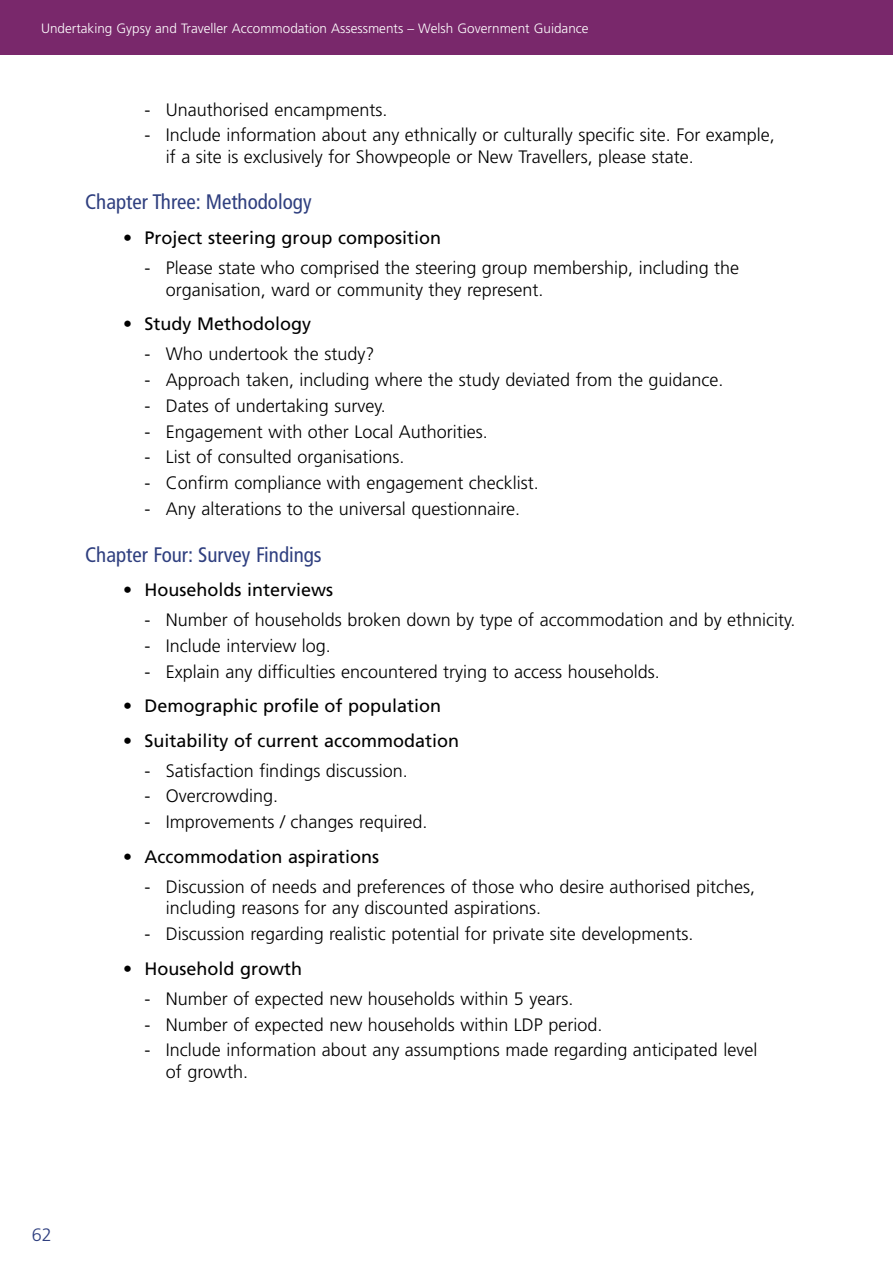
<style>
.page{position:relative;width:893px;height:1263px;background:#fff}
.page>*{position:absolute;margin:0;border:0;box-sizing:border-box;transform-origin:0 0}
.sub_heading{font:condensed 21px "Frutiger LT Std";color:#2f3f7f}
.indented_hyphen_bull{font:300 18px/21.6px "Frutiger LT Std";color:#000}
.t1{font:18px "Frutiger LT Std";color:#000}
.t2{font:300 18px "Frutiger LT Std";color:#2f3f7f}
.t3{font:300 13.5px "Frutiger LT Std";color:#fff}
.s1{font-weight:300}
</style>
<div class="page">
<div style="left:0;top:0;width:893px;height:55px;background:#79286b"></div>
<p class="t3" style="left:41px;top:20px;width:549px">Undertaking Gypsy and Traveller Accommodation Assessments – Welsh Government Guidance</p>
<p class="indented_hyphen_bull" style="left:145px;top:99px;width:244px">- Unauthorised encampments.</p>
<p class="indented_hyphen_bull" style="left:166px;top:125px;width:611px;text-indent:-21px">- Include information about any ethnically or culturally specific site. For example, if a site is exclusively for Showpeople or New Travellers, please state.</p>
<p class="sub_heading" style="left:85px;top:190px;width:228px">Chapter Three: Methodology</p>
<p class="t1" style="left:123px;top:227px;width:319px"><span class="s1">•</span> Project steering group composition</p>
<p class="indented_hyphen_bull" style="left:166px;top:257px;width:575px;text-indent:-21px">- Please state who comprised the steering group membership, including the organisation, ward or community they represent.</p>
<p class="t1" style="left:123px;top:313px;width:189px"><span class="s1">•</span> Study Methodology</p>
<p class="indented_hyphen_bull" style="left:145px;top:343px;width:231px">- Who undertook the study?</p>
<p class="indented_hyphen_bull" style="left:145px;top:369px;width:580px">- Approach taken, including where the study deviated from the guidance.</p>
<p class="indented_hyphen_bull" style="left:145px;top:395px;width:243px">- Dates of undertaking survey.</p>
<p class="indented_hyphen_bull" style="left:145px;top:421px;width:345px">- Engagement with other Local Authorities.</p>
<p class="indented_hyphen_bull" style="left:145px;top:447px;width:261px">- List of consulted organisations.</p>
<p class="indented_hyphen_bull" style="left:145px;top:472px;width:396px">- Confirm compliance with engagement checklist.</p>
<p class="indented_hyphen_bull" style="left:145px;top:498px;width:377px">- Any alterations to the universal questionnaire.</p>
<p class="sub_heading" style="left:85px;top:542px;width:238px">Chapter Four: Survey Findings</p>
<p class="t1" style="left:123px;top:579px;width:211px"><span class="s1">•</span> Households interviews</p>
<p class="indented_hyphen_bull" style="left:145px;top:609px;width:652px">- Number of households broken down by type of accommodation and by ethnicity.</p>
<p class="indented_hyphen_bull" style="left:145px;top:635px;width:188px">- Include interview log.</p>
<p class="indented_hyphen_bull" style="left:145px;top:661px;width:517px">- Explain any difficulties encountered trying to access households.</p>
<p class="t1" style="left:123px;top:695px;width:319px"><span class="s1">•</span> Demographic profile of population</p>
<p class="t1" style="left:123px;top:730px;width:337px"><span class="s1">•</span> Suitability of current accommodation</p>
<p class="indented_hyphen_bull" style="left:145px;top:760px;width:265px">- Satisfaction findings discussion.</p>
<p class="indented_hyphen_bull" style="left:145px;top:786px;width:135px">- Overcrowding.</p>
<p class="indented_hyphen_bull" style="left:145px;top:811px;width:284px">- Improvements / changes required.</p>
<p class="t1" style="left:123px;top:846px;width:257px"><span class="s1">•</span> Accommodation aspirations</p>
<p class="indented_hyphen_bull" style="left:166px;top:876px;width:591px;text-indent:-21px">- Discussion of needs and preferences of those who desire authorised pitches, including reasons for any discounted aspirations.</p>
<p class="indented_hyphen_bull" style="left:145px;top:923px;width:550px">- Discussion regarding realistic potential for private site developments.</p>
<p class="t1" style="left:123px;top:958px;width:180px"><span class="s1">•</span> Household growth</p>
<p class="indented_hyphen_bull" style="left:145px;top:988px;width:430px">- Number of expected new households within 5 years.</p>
<p class="indented_hyphen_bull" style="left:145px;top:1014px;width:459px">- Number of expected new households within LDP period.</p>
<p class="indented_hyphen_bull" style="left:166px;top:1040px;width:593px;text-indent:-21px">- Include information about any assumptions made regarding anticipated level of growth.</p>
<p class="t2" style="left:32px;top:1225px;width:22px">62</p>
</div>
